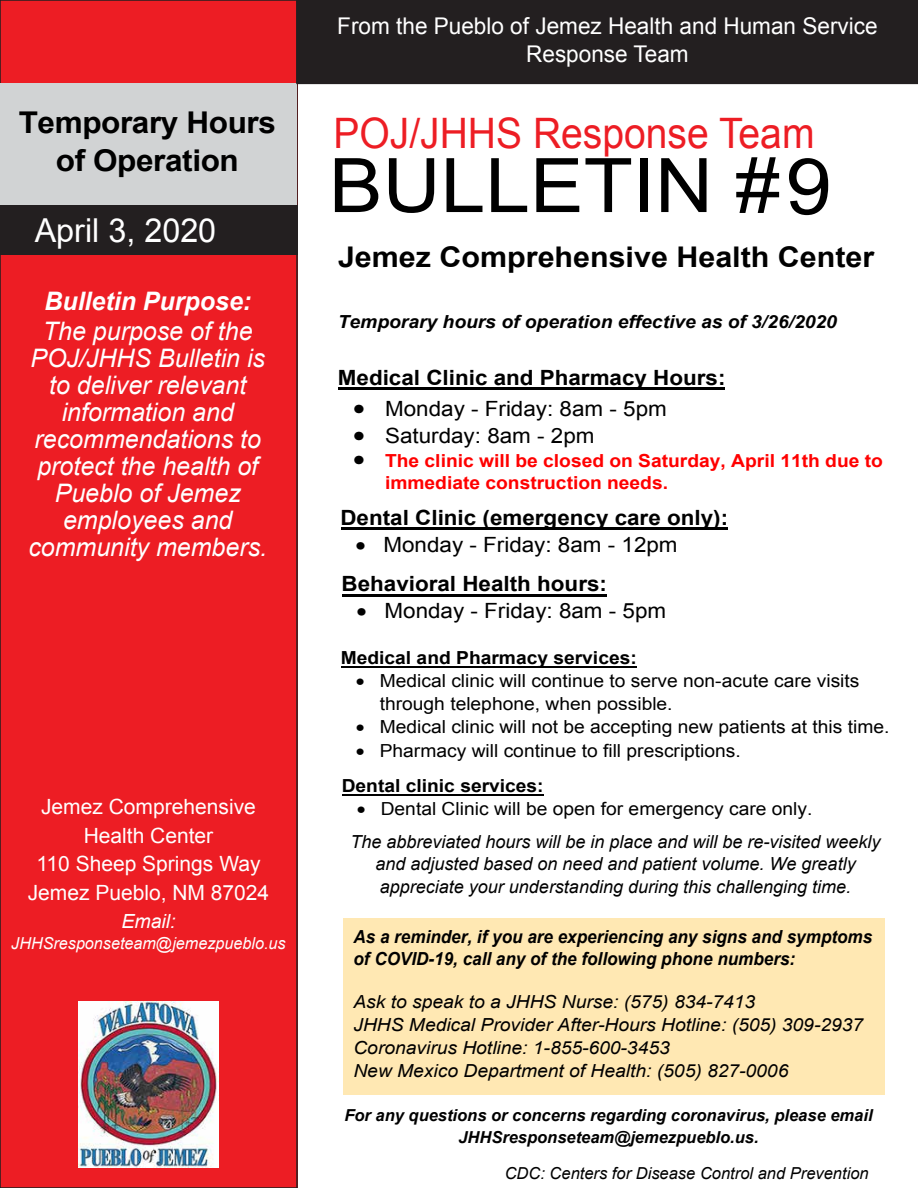
<style>
.page{position:relative;width:918px;height:1188px;background:#fff}
.page>*{position:absolute;margin:0;border:0;box-sizing:border-box;transform-origin:0 0}
.t1{font:78px "Arial";color:#000;scale:1.07 1}
.t2{font:75.3px "Arial";color:#000;scale:1.07 1}
.t3{font:42px "Arial";color:#ed1d24;scale:.93 1}
.t4{font:33px "Arial";color:#fff}
.t5{font:700 30px/37.8px "Arial";letter-spacing:-.01em;color:#000;text-align:center;scale:1.05 1}
.t6{font:700 28.5px "Arial";color:#000;scale:1.07 1}
.t7{font:italic 25.5px/27px "Arial";color:#fff;text-align:center}
.t8{font:italic 700 25.5px "Arial";color:#fff}
.t9{font:23.1px/28.5px "Arial";color:#fff;text-align:center}
.t10{font:21px "Arial";color:#000;scale:1.07 1}
.t11{font:700 21px "Arial";color:#000;scale:1.07 1}
.t12{font:21px/28.5px "Arial";color:#fff;text-align:center}
.t13{font:italic 19.5px "Arial";color:#fff}
.t14{font:18px/23.1px "Arial";color:#000;scale:1.07 1}
.t15{font:italic 18px/23.1px "Arial";color:#000;scale:1.07 1}
.t16{font:italic 18px/22.4px "Arial";color:#000;text-align:center}
.t17{font:italic 700 18px/21.6px "Arial";color:#000;scale:.95 1}
.t18{font:700 18px/21.6px "Arial";color:#f00;scale:1.07 1}
.t19{font:italic 700 18px "Arial";color:#000;scale:1.07 1}
.t20{font:700 18px "Arial";color:#000;scale:1.07 1}
.t21{font:italic 700 16.5px/21.1px "Arial";color:#000;text-align:center}
.t22{font:italic 16.5px "Arial";color:#000}
.t23{font:italic 16.5px "Arial";color:#fff}
.s1{color:#000}
.s2{font-style:inherit}
.s3{font-weight:700}
</style>
<div class="page">
<div style="left:344px;top:918px;width:541px;height:177px;background:#ffe8b3"></div>
<div style="left:0;top:0;width:297px;height:1188px;background:#ed1d24"></div>
<div style="left:0;top:0;width:298px;height:1188px;border:2px solid #231f20"></div>
<div style="left:0;top:83px;width:296px;height:122px;background:#d1d3d4"></div>
<div style="left:297px;top:0;width:621px;height:83px;background:#231f20"></div>
<div style="left:296px;top:0;width:622px;height:84px;border:2px solid #231f20"></div>
<div style="left:0;top:205px;width:297px;height:50px;background:#231f20"></div>
<img style="left:78px;top:1002px;width:141px;height:166px">
<hr style="left:341px;top:527px;width:387px;height:2px;background:#000">
<hr style="left:341px;top:666px;width:295px;height:2px;background:#000">
<hr style="left:342px;top:794px;width:201px;height:2px;background:#000">
<hr style="left:338px;top:388px;width:387px;height:2px;background:#000">
<hr style="left:342px;top:594px;width:265px;height:3px;background:#000">
<h3 class="t5" style="left:19px;top:105px;width:247px">Temporary Hours of Operation</h3>
<h3 class="t4" style="left:35px;top:208px;width:183px">April 3, 2020</h3>
<h3 class="t8" style="left:44px;top:284px;width:208px">Bulletin Purpose:</h3>
<h3 class="t7" style="left:28px;top:318px;width:240px">The purpose of the<br>POJ/JHHS Bulletin is to deliver relevant information and recommendations to protect the health of<br>Pueblo of Jemez employees and community members.</h3>
<p class="t12" style="left:28px;top:793px;width:243px">Jemez Comprehensive<br>Health Center<br>110 Sheep Springs Way<br>Jemez Pueblo, NM 87024</p>
<p class="t13" style="left:121px;top:909px;width:56px">Email:</p>
<p class="t23" style="left:11px;top:933px;width:276px">JHHSresponseteam@jemezpueblo.us</p>
<p class="t9" style="left:337px;top:12px;width:542px">From the Pueblo of Jemez Health and Human Service<br>Response Team</p>
<h3 class="t3" style="left:333px;top:105px;width:519px">POJ/JHHS Response Team</h3>
<h2 class="t2" style="left:329px;top:136px;width:423px">BULLETIN #</h2>
<h1 class="t1" style="left:786px;top:136px;width:45px">9</h1>
<h3 class="t6" style="left:338px;top:238px;width:503px">Jemez Comprehensive Health Center</h3>
<p class="t19" style="left:338px;top:310px;width:468px">Temporary hours of operation effective as of 3/26/2020</p>
<p class="t11" style="left:338px;top:364px;width:364px">Medical Clinic and Pharmacy Hours:</p>
<p class="t10" style="left:353px;top:395px;width:295px">• Monday - Friday: 8am - 5pm</p>
<p class="t10" style="left:353px;top:422px;width:227px">• Saturday: 8am - 2pm</p>
<p class="t18" style="left:385px;top:450px;width:467px;text-indent:-32px"><span class="s1">•</span> <span class="s2">The clinic will be closed</span> on Saturday, April 11th <span class="s2">due to </span>immediate construction needs.</p>
<p class="t11" style="left:340px;top:503px;width:364px">Dental Clinic (emergency care only):</p>
<p class="t10" style="left:355px;top:530px;width:303px">• Monday - Friday: 8am - 12pm</p>
<p class="t11" style="left:342px;top:570px;width:250px">Behavioral Health hours:</p>
<p class="t10" style="left:357px;top:597px;width:291px">• Monday - Friday: 8am - 5pm</p>
<p class="t20" style="left:341px;top:646px;width:278px">Medical and Pharmacy services:</p>
<p class="t14" style="left:380px;top:670px;width:450px;text-indent:-24px">• Medical clinic will continue to serve non-acute care visits through telephone, when possible.</p>
<p class="t14" style="left:356px;top:716px;width:500px">• Medical clinic will not be accepting new patients at this time.</p>
<p class="t14" style="left:342px;top:733px;width:375px;line-height:35.5px;text-indent:14px">• Pharmacy will continue to fill prescriptions.<br><span class="s3">Dental clinic services:</span></p>
<p class="t14" style="left:357px;top:798px;width:427px">• Dental Clinic will be open for emergency care only.</p>
<p class="t16" style="left:350px;top:831px;width:532px">The abbreviated hours will be in place and will be re-visited weekly and adjusted based on need and patient volume. We greatly appreciate your understanding during this challenging time.</p>
<p class="t17" style="left:353px;top:927px;width:548px">As a reminder, if you are experiencing any signs and symptoms of COVID-19, call any of the following phone numbers:</p>
<p class="t15" style="left:353px;top:990px;width:478px">Ask to speak to a JHHS Nurse: (575) 834-7413<br>JHHS Medical Provider After-Hours Hotline: (505) 309-2937<br>Coronavirus Hotline: 1-855-600-3453<br>New Mexico Department of Health: (505) 827-0006</p>
<p class="t21" style="left:344px;top:1106px;width:530px">For any questions or concerns regarding coronavirus, please email<br>JHHSresponseteam@jemezpueblo.us.</p>
<p class="t22" style="left:505px;top:1163px;width:366px">CDC: Centers for Disease Control and Prevention</p>
</div>
